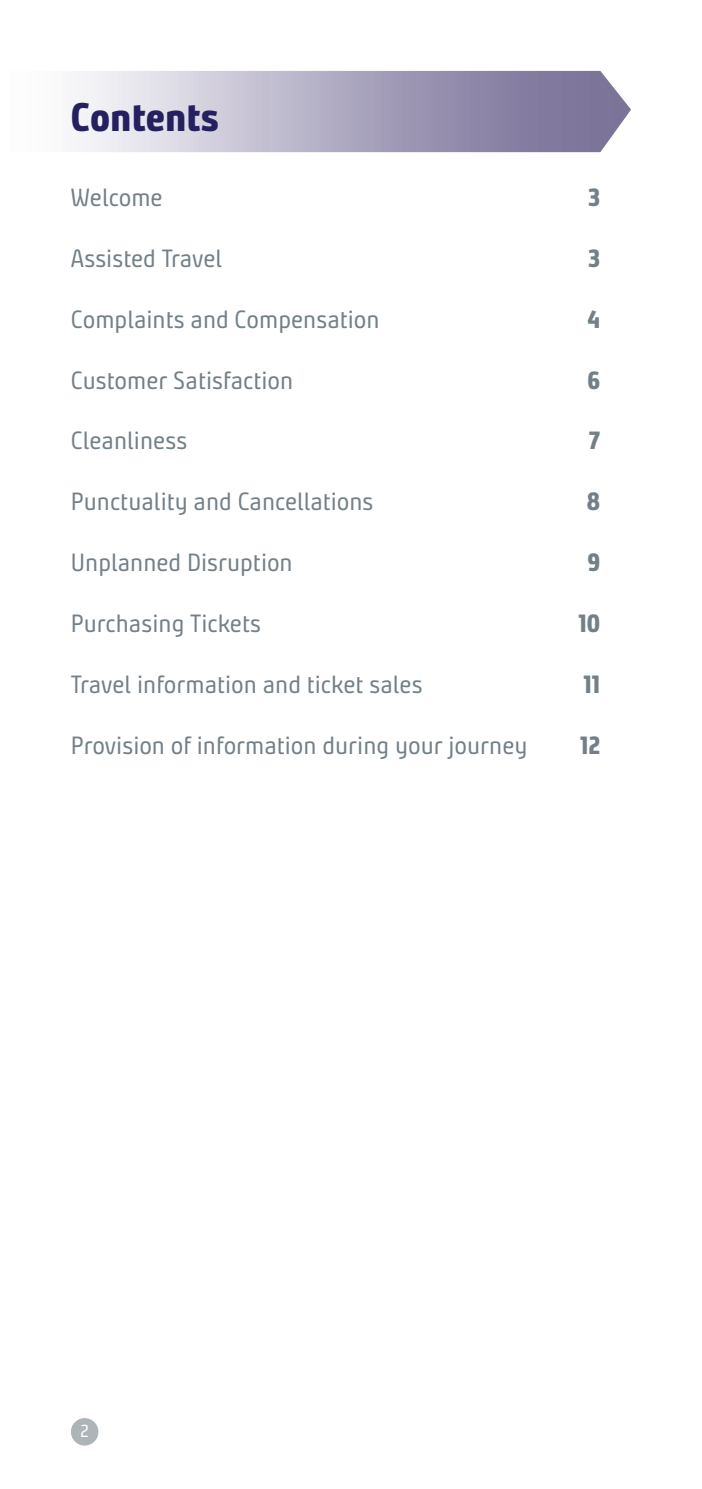
<style>
.page{position:relative;width:702px;height:1489px;background:#fff}
.page>*{position:absolute;margin:0;border:0;box-sizing:border-box;transform-origin:0 0}
.t1{font:700 expanded 40px "Bunday Clean";color:#252161}
.t2{font:25px "Bunday Clean";color:#738087}
.t3{font:700 expanded 25px "Bunday Clean";color:#738087}
.t4{font:17.5px "Bunday Clean";color:#fff}
</style>
<div class="page">
<div style="left:71px;top:1417px;width:27px;height:28px;background:#aeb5b8;border-radius:50%"></div>
<h1 class="t1" style="left:71px;top:102px;width:150px">Contents</h1>
<p class="t2" style="left:71px;top:188px;width:93px">Welcome</p>
<p class="t3" style="left:588px;top:188px;width:14px">3</p>
<p class="t2" style="left:71px;top:249px;width:153px">Assisted Travel</p>
<p class="t3" style="left:588px;top:249px;width:14px">3</p>
<p class="t2" style="left:71px;top:309px;width:310px">Complaints and Compensation</p>
<p class="t3" style="left:587px;top:309px;width:15px">4</p>
<p class="t2" style="left:71px;top:370px;width:224px">Customer Satisfaction</p>
<p class="t3" style="left:587px;top:370px;width:14px">6</p>
<p class="t2" style="left:71px;top:431px;width:118px">Cleanliness</p>
<p class="t3" style="left:588px;top:431px;width:13px">7</p>
<p class="t2" style="left:71px;top:492px;width:304px">Punctuality and Cancellations</p>
<p class="t3" style="left:587px;top:492px;width:15px">8</p>
<p class="t2" style="left:71px;top:553px;width:223px">Unplanned Disruption</p>
<p class="t3" style="left:587px;top:553px;width:14px">9</p>
<p class="t2" style="left:71px;top:614px;width:192px">Purchasing Tickets</p>
<p class="t3" style="left:578px;top:614px;width:23px">10</p>
<p class="t2" style="left:71px;top:675px;width:353px">Travel information and ticket sales</p>
<p class="t3" style="left:583px;top:675px;width:18px">11</p>
<p class="t2" style="left:71px;top:735px;width:458px">Provision of information during your journey</p>
<p class="t3" style="left:580px;top:735px;width:22px">12</p>
<p class="t4" style="left:80px;top:1424px;width:10px">2</p>
</div>
